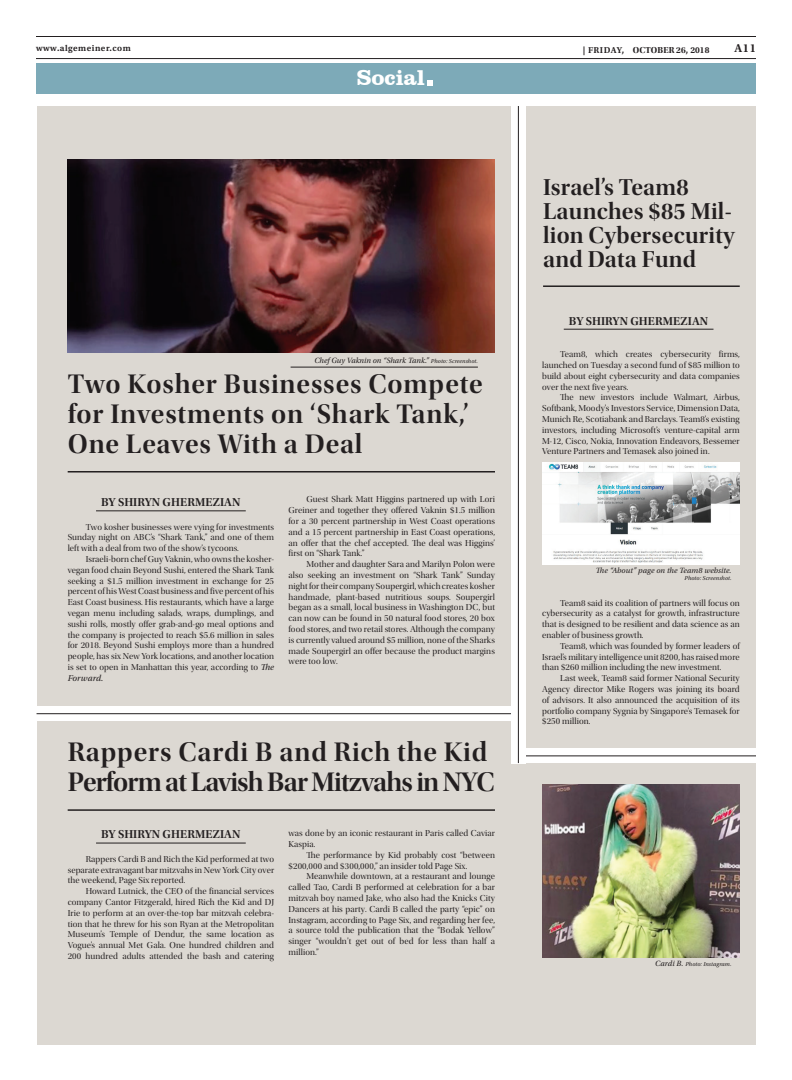
<style>
.page{position:relative;width:792px;height:1080px;background:#fff}
.page>*{position:absolute;margin:0;border:0;box-sizing:border-box;transform-origin:0 0}
.t1{font:semi-condensed 53px "College";color:#fff}
.t2{font:28px/30px "Utopia Std Semibold Disp";letter-spacing:.03em;color:#231f20}
.t3{font:28px/30px "Utopia Std Semibold Disp";letter-spacing:-.025em;color:#231f20}
.t4{font:24px/24px "Utopia Std Semibold Disp";letter-spacing:.01em;color:#231f20}
.t5{font:700 22px "Clarendon BT";color:#fff}
.t6{font:12px "Utopia Std Semibold Subh";letter-spacing:.01em;color:#231f20}
.t7{font:12px "Utopia Std Semibold Capt";color:#231f20}
.t8{font:9px/10.8px "Utopia Std Disp";letter-spacing:.01em;color:#231f20;text-align:justify}
.t9{font:9px "Utopia Std Semibold Capt";letter-spacing:.03em;color:#231f20}
.t10{font:9px "Utopia Std Semibold Capt";letter-spacing:.05em;color:#231f20}
.t11{font:italic 9px "Utopia Std";letter-spacing:.01em;color:#231f20}
.t12{font:italic 8px "Utopia Std";color:#231f20}
.t13{font:italic 6px "Utopia Std";letter-spacing:.01em;color:#231f20}
.s1{font-size:9.3px}
.s2{font-family:"Utopia Std Bold Disp"}
.s3{font-size:6px}
.s4{font-family:"Utopia Std";font-style:italic}
.s5{font-size:8px}
</style>
<div class="page">
<div style="left:507px;top:106px;width:249px;height:938px;background:#dcd8d2"></div>
<div style="left:37px;top:106px;width:474px;height:939px;background:#dcd8d2"></div>
<hr style="left:68px;top:471px;width:427px;height:2px;background:#231f20">
<hr style="left:68px;top:809px;width:427px;height:2px;background:#231f20">
<hr style="left:291px;top:367px;width:187px;height:1px;background:#231f20">
<img style="left:68px;top:160px;width:427px;height:192px">
<div style="left:511px;top:749px;width:245px;height:14px;background:#fff"></div>
<hr style="left:511px;top:756px;width:245px;height:1px;background:#231f20">
<div style="left:37px;top:706px;width:474px;height:15px;background:#fff"></div>
<hr style="left:37px;top:714px;width:474px;height:1px;background:#231f20">
<div style="left:511px;top:106px;width:15px;height:657px;background:#fff"></div>
<hr style="left:518px;top:106px;width:1px;height:657px;background:#231f20">
<hr style="left:564px;top:329px;width:150px;height:1px;background:#231f20">
<hr style="left:96px;top:511px;width:150px;height:1px;background:#231f20">
<hr style="left:96px;top:843px;width:150px;height:1px;background:#231f20">
<hr style="left:543px;top:285px;width:197px;height:2px;background:#231f20">
<div style="left:36px;top:64px;width:720px;height:30px;background:#7daab8"></div>
<hr style="left:36px;top:36px;width:720px;height:1px;background:#231f20">
<hr style="left:36px;top:58px;width:720px;height:1px;background:#231f20">
<img style="left:542px;top:463px;width:198px;height:101px">
<img style="left:542px;top:785px;width:198px;height:173px">
<p class="t10" style="left:36px;top:43px;width:96px">www.algemeiner.com</p>
<h3 class="t7" style="left:734px;top:41px;width:23px">A11</h3>
<h3 class="t5" style="left:357px;top:64px;width:70px">Social</h3>
<h1 class="t1" style="left:425px;top:41px;width:12px">.</h1>
<p class="t9" style="left:583px;top:45px;width:128px"><span class="s1">|</span> FRIDAY, <span class="s2">OCTOBER 26</span>, 2018</p>
<h3 class="t4" style="left:543px;top:176px;width:193px">Israel’s Team8<br>Launches $85 Mil&shy;lion Cybersecurity and Data Fund</h3>
<h3 class="t6" style="left:569px;top:314px;width:141px">BY SHIRYN GHERMEZIAN</h3>
<p class="t12" style="left:314px;top:356px;width:165px">Chef Guy Vaknin on “Shark Tank.” <span class="s3">Photo: Screenshot.</span></p>
<p class="t8" style="left:542px;top:349px;width:199px;text-indent:18px">Team8, which creates cybersecurity firms, launched on Tuesday a second fund of $85 million to build about eight cybersecurity and data companies over the next five years.</p>
<p class="t8" style="left:542px;top:392px;width:199px;text-indent:18px">The new investors include Walmart, Airbus, Softbank, Moody’s Investors Service, Dimension Data, Munich Re, Scotiabank and Barclays. Team8’s existing investors, including Microsoft’s venture-capital arm M-12, Cisco, Nokia, Innovation Endeavors, Bessemer Venture Partners and Temasek also joined in.</p>
<h2 class="t2" style="left:68px;top:369px;width:416px">Two Kosher Businesses Compete for Investments on ‘Shark Tank,’<br>One Leaves With a Deal</h2>
<h3 class="t6" style="left:101px;top:496px;width:141px">BY SHIRYN GHERMEZIAN</h3>
<p class="t8" style="left:68px;top:522px;width:208px;text-indent:18px">Two kosher businesses were vying for investments Sunday night on ABC’s “Shark Tank,” and one of them left with a deal from two of the show’s tycoons.</p>
<p class="t8" style="left:68px;top:554px;width:208px;text-indent:18px">Israeli-born chef Guy Vaknin, who owns the kosher&shy;vegan food chain Beyond Sushi, entered the Shark Tank seeking a $1.5 million investment in exchange for 25 percent of his West Coast business and five percent of his East Coast business. His restaurants, which have a large vegan menu including salads, wraps, dumplings, and sushi rolls, mostly offer grab-and-go meal options and the company is projected to reach $5.6 million in sales for 2018. Beyond Sushi employs more than a hundred people, has six New York locations, and another location is set to open in Manhattan this year, according to <span class="s4">The</span></p>
<p class="t11" style="left:68px;top:673px;width:37px">Forward.</p>
<p class="t8" style="left:289px;top:494px;width:208px;text-indent:18px">Guest Shark Matt Higgins partnered up with Lori Greiner and together they offered Vaknin $1.5 million for a 30 percent partnership in West Coast operations and a 15 percent partnership in East Coast operations, an offer that the chef accepted. The deal was Higgins’ first on “Shark Tank.”</p>
<p class="t8" style="left:289px;top:559px;width:208px;text-indent:18px">Mother and daughter Sara and Marilyn Polon were also seeking an investment on “Shark Tank” Sunday night for their company Soupergirl, which creates kosher handmade, plant-based nutritious soups. Soupergirl began as a small, local business in Washington DC, but can now can be found in 50 natural food stores, 20 box food stores, and two retail stores. Although the company is currently valued around $5 million, none of the Sharks made Soupergirl an offer because the product margins were too low.</p>
<h2 class="t3" style="left:68px;top:738px;width:429px">Rappers Cardi B and Rich the Kid<br>Perform at Lavish Bar Mitzvahs in NYC</h2>
<h3 class="t6" style="left:101px;top:828px;width:141px">BY SHIRYN GHERMEZIAN</h3>
<p class="t8" style="left:68px;top:854px;width:208px;text-indent:18px">Rappers Cardi B and Rich the Kid performed at two separate extravagant bar mitzvahs in New York City over the weekend, Page Six reported.</p>
<p class="t8" style="left:68px;top:886px;width:208px;text-indent:18px">Howard Lutnick, the CEO of the financial services company Cantor Fitzgerald, hired Rich the Kid and DJ Irie to perform at an over-the-top bar mitzvah celebra&shy;tion that he threw for his son Ryan at the Metropolitan Museum’s Temple of Dendur, the same location as Vogue’s annual Met Gala. One hundred children and 200 hundred adults attended the bash and catering</p>
<p class="t8" style="left:289px;top:828px;width:208px">was done by an iconic restaurant in Paris called Caviar<br>Kaspia.</p>
<p class="t8" style="left:289px;top:850px;width:208px;text-indent:18px">The performance by Kid probably cost “between $200,000 and $300,000,” an insider told Page Six.</p>
<p class="t8" style="left:289px;top:871px;width:208px;text-indent:18px">Meanwhile downtown, at a restaurant and lounge called Tao, Cardi B performed at celebration for a bar mitzvah boy named Jake, who also had the Knicks City Dancers at his party. Cardi B called the party “epic” on Instagram, according to Page Six, and regarding her fee, a source told the publication that the “Bodak Yellow” singer “wouldn’t get out of bed for less than half a million.”</p>
<p class="t12" style="left:596px;top:566px;width:137px">The “About” page on the Team8 website.</p>
<p class="t13" style="left:684px;top:575px;width:49px">Photo: Screenshot.</p>
<p class="t8" style="left:542px;top:597px;width:199px;text-indent:18px">Team8 said its coalition of partners will focus on cybersecurity as a catalyst for growth, infrastructure that is designed to be resilient and data science as an enabler of business growth.</p>
<p class="t8" style="left:542px;top:641px;width:199px;text-indent:18px">Team8, which was founded by former leaders of Israel’s military intelligence unit 8200, has raised more than $260 million including the new investment.</p>
<p class="t8" style="left:542px;top:673px;width:199px;text-indent:18px">Last week, Team8 said former National Security Agency director Mike Rogers was joining its board of advisors. It also announced the acquisition of its portfolio company Sygnia by Singapore’s Temasek for $250 million.</p>
<p class="t13" style="left:655px;top:961px;width:78px"><span class="s5">Cardi B.</span> Photo: Instagram.</p>
</div>
